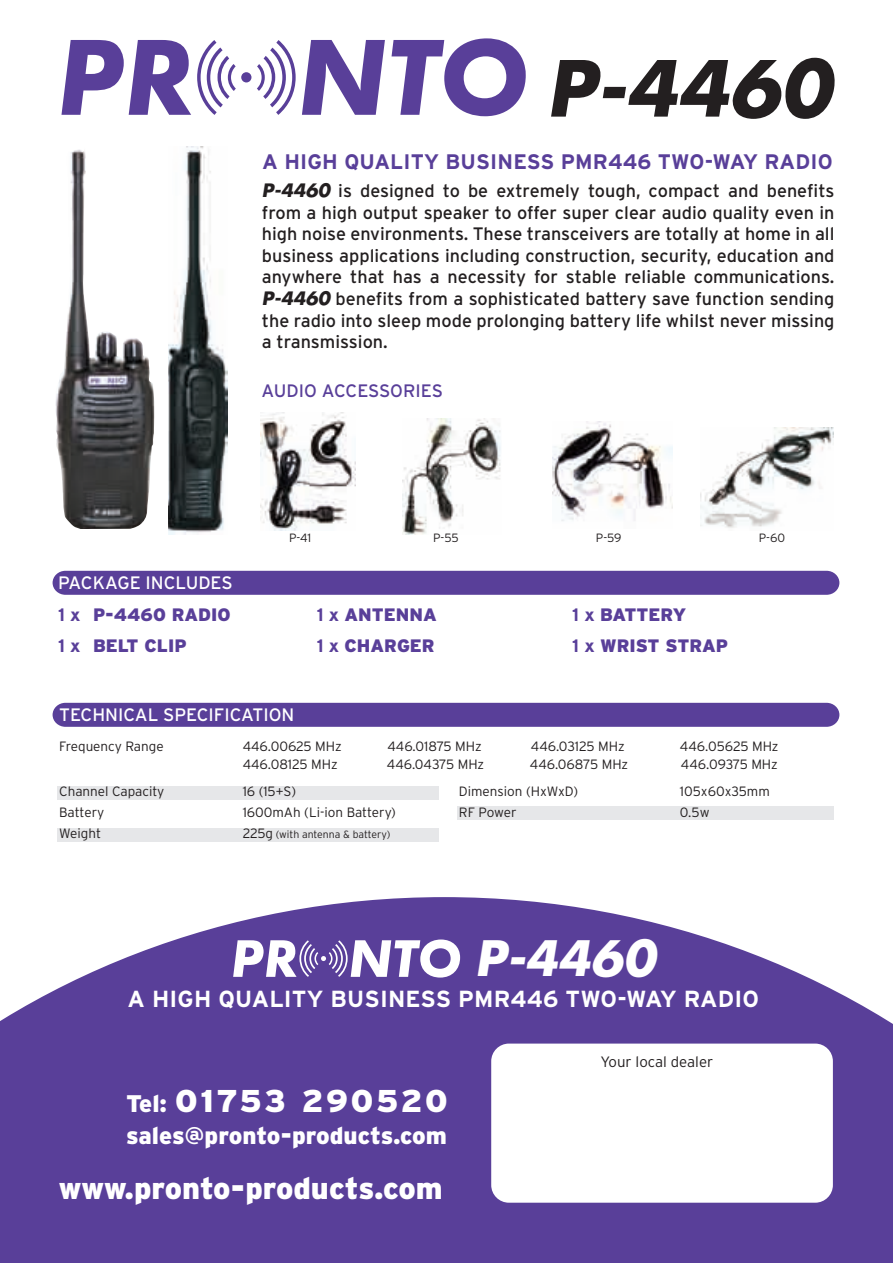
<style>
.page{position:relative;width:893px;height:1263px;background:#fff}
.page>*{position:absolute;margin:0;border:0;box-sizing:border-box;transform-origin:0 0}
.t1{font:italic 700 47.55px "Futura";color:#fff}
.t2{font:900 31.5px "Interstate";letter-spacing:.07em;color:#fff}
.t3{font:900 30.6px "Interstate";color:#fff}
.t4{font:900 24px "Interstate";color:#fff}
.t5{font:700 23.25px "Interstate";letter-spacing:.005em;color:#fff}
.t6{font:700 21px "Interstate";letter-spacing:.005em;color:#593f99}
.t7{font:18px/21.6px "Interstate";color:#231f20;text-align:justify}
.t8{font:18px/31.5px "Interstate";color:#fff}
.t9{font:900 18px "Interstate";color:#593f99}
.t10{font:18px "Interstate";letter-spacing:-.005em;color:#593f99}
.t11{font:300 15px "Interstate";color:#231f20}
.t12{font:300 13.5px "Interstate";color:#231f20}
.t13{font:300 12px "Interstate";letter-spacing:-.02em;color:#231f20}
.t14{font:300 10.5px "Interstate";color:#231f20}
.s1{font-family:"Futura";font-weight:700;font-style:italic}
.s2{font-weight:700;color:#593f99}
.s3{font-weight:900;color:#593f99}
.s4{font-weight:700}
.s5{font-size:13.5px}
.s6{font-size:24px}
</style>
<div class="page">
<svg style="left:0;top:897px;width:893px;height:366px;background:#6f59a6"></svg>
<div style="left:53px;top:703px;width:786px;height:24px;background:#593f99"></div>
<div style="left:53px;top:571px;width:786px;height:24px;background:#593f99"></div>
<div style="left:58px;top:786px;width:381px;height:13px;background:#e6e7e9"></div>
<div style="left:58px;top:828px;width:381px;height:14px;background:#e6e7e9"></div>
<div style="left:458px;top:806px;width:376px;height:14px;background:#e6e7e9"></div>
<img style="left:168px;top:147px;width:59px;height:387px">
<img style="left:261px;top:413px;width:94px;height:117px">
<img style="left:402px;top:419px;width:99px;height:116px">
<img style="left:552px;top:422px;width:120px;height:99px">
<img style="left:700px;top:428px;width:133px;height:100px">
<img style="left:55px;top:149px;width:99px;height:380px">
<div style="left:491px;top:1043px;width:342px;height:160px;background:#fff;border-radius:18px"></div>
<svg style="left:233px;top:939px;width:227px;height:38px"></svg>
<svg style="left:61px;top:40px;width:130px;height:75px"></svg>
<svg style="left:302px;top:40px;width:83px;height:75px"></svg>
<svg style="left:392px;top:38px;width:134px;height:78px"></svg>
<svg style="left:197px;top:40px;width:39px;height:75px"></svg>
<svg style="left:257px;top:40px;width:39px;height:75px"></svg>
<div style="left:241px;top:72px;width:10px;height:10px;background:#593f99;border-radius:50%"></div>
<svg style="left:551px;top:58px;width:284px;height:61px"></svg>
<p class="t6" style="left:262px;top:150px;width:572px">A HIGH QUALITY BUSINESS PMR446 TWO-WAY RADIO</p>
<p class="t7" style="left:262px;top:180px;width:574px"><span class="s1">P-4460</span> is designed to be extremely tough, compact and benefits from a high output speaker to offer super clear audio quality even in high noise environments. These transceivers are totally at home in all business applications including construction, security, education and anywhere that has a necessity for stable reliable communications.<br><span class="s1">P-4460</span> benefits from a sophisticated battery save function sending the radio into sleep mode prolonging battery life whilst never missing a transmission.</p>
<p class="t10" style="left:261px;top:381px;width:183px">AUDIO ACCESSORIES</p>
<p class="t8" style="left:58px;top:567px;width:176px">PACKAGE INCLUDES<br><span class="s2">1 x</span> <span class="s3">P-4460 RADIO</span></p>
<p class="t13" style="left:289px;top:531px;width:24px">P-41</p>
<p class="t13" style="left:433px;top:531px;width:27px">P-55</p>
<p class="t13" style="left:596px;top:531px;width:27px">P-59</p>
<p class="t13" style="left:759px;top:531px;width:28px">P-60</p>
<p class="t9" style="left:317px;top:604px;width:122px"><span class="s4">1 x</span> ANTENNA</p>
<p class="t9" style="left:572px;top:604px;width:115px"><span class="s4">1 x</span> BATTERY</p>
<p class="t9" style="left:58px;top:636px;width:130px"><span class="s4">1 x</span> BELT CLIP</p>
<p class="t9" style="left:317px;top:636px;width:120px"><span class="s4">1 x</span> CHARGER</p>
<p class="t9" style="left:572px;top:636px;width:157px"><span class="s4">1 x</span> WRIST STRAP</p>
<p class="t8" style="left:59px;top:699px;width:237px">TECHNICAL SPECIFICATION</p>
<p class="t12" style="left:59px;top:739px;width:106px">Frequency Range</p>
<p class="t12" style="left:243px;top:739px;width:101px">446.00625 MHz</p>
<p class="t12" style="left:387px;top:739px;width:96px">446.01875 MHz</p>
<p class="t12" style="left:531px;top:739px;width:95px">446.03125 MHz</p>
<p class="t12" style="left:680px;top:739px;width:100px">446.05625 MHz</p>
<p class="t12" style="left:243px;top:757px;width:97px">446.08125 MHz</p>
<p class="t12" style="left:387px;top:757px;width:99px">446.04375 MHz</p>
<p class="t12" style="left:530px;top:757px;width:100px">446.06875 MHz</p>
<p class="t12" style="left:681px;top:757px;width:98px">446.09375 MHz</p>
<p class="t12" style="left:59px;top:784px;width:107px">Channel Capacity</p>
<p class="t12" style="left:243px;top:784px;width:55px">16 (15+S)</p>
<p class="t12" style="left:459px;top:784px;width:121px">Dimension (HxWxD)</p>
<p class="t12" style="left:680px;top:784px;width:91px">105x60x35mm</p>
<p class="t12" style="left:59px;top:805px;width:47px">Battery</p>
<p class="t12" style="left:243px;top:805px;width:155px">1600mAh (Li-ion Battery)</p>
<p class="t12" style="left:459px;top:805px;width:59px">RF Power</p>
<p class="t12" style="left:680px;top:805px;width:31px">0.5w</p>
<p class="t12" style="left:59px;top:826px;width:43px">Weight</p>
<p class="t14" style="left:243px;top:829px;width:149px"><span class="s5">225g</span> (with antenna &amp; battery)</p>
<p class="t1" style="left:475px;top:925px;width:182px">P-4460</p>
<p class="t5" style="left:128px;top:985px;width:633px">A HIGH QUALITY BUSINESS PMR446 TWO-WAY RADIO</p>
<p class="t2" style="left:126px;top:1083px;width:323px"><span class="s6">Tel:</span> 01753 290520</p>
<p class="t4" style="left:126px;top:1122px;width:322px">sales@pronto-products.com</p>
<p class="t3" style="left:59px;top:1170px;width:385px">www.pronto-products.com</p>
<p class="t11" style="left:600px;top:1053px;width:114px">Your local dealer</p>
</div>
